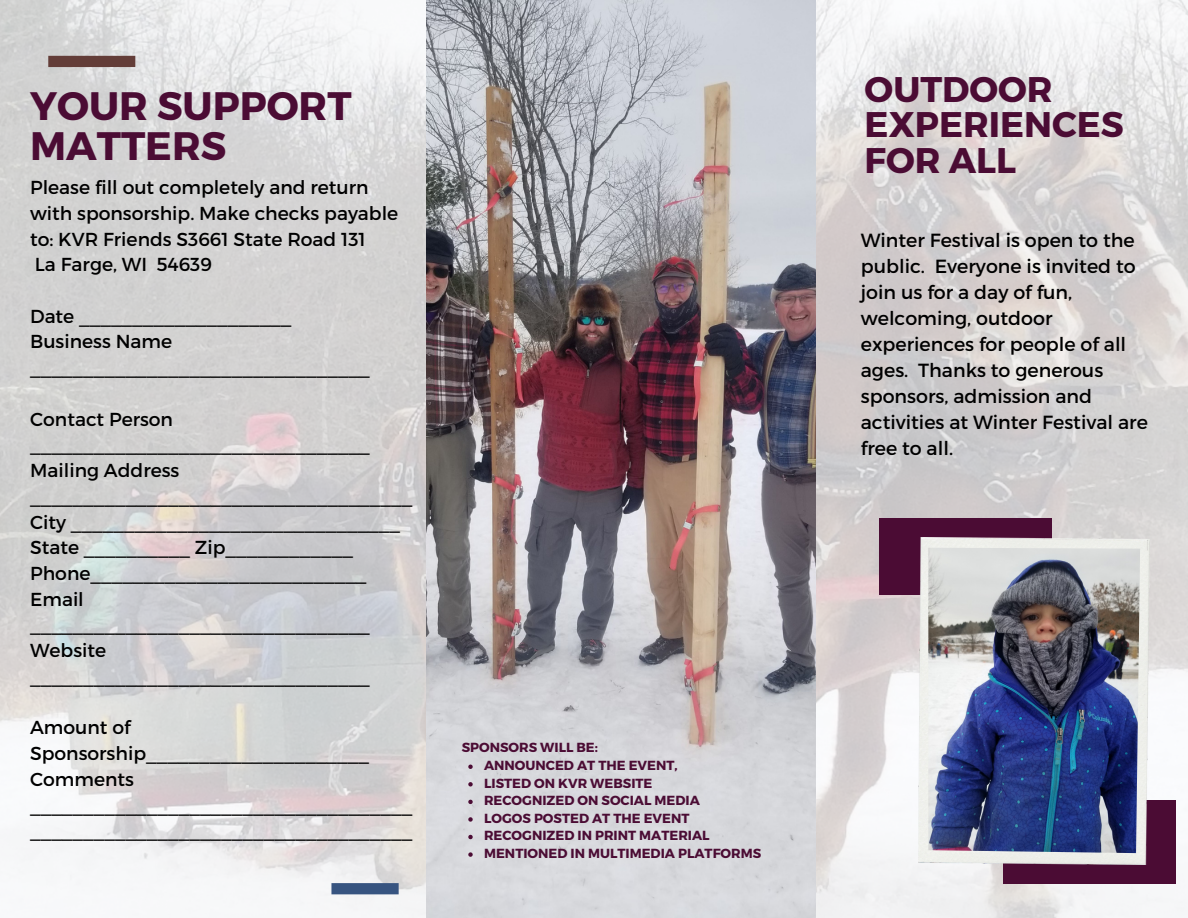
<style>
.page{position:relative;width:1188px;height:918px;background:#fff}
.page>*{position:absolute;margin:0;border:0;box-sizing:border-box;transform-origin:0 0}
.t1{font:700 39.75px/39.5px "Montserrat";color:#4b0c34}
.t2{font:700 35.7px/35.5px "Montserrat";color:#4b0c34}
.t3{font:19.05px/26px "Montserrat";color:#000}
.t4{font:18.75px/25.7px "Montserrat";color:#000}
.t5{font:700 13.2px "Montserrat";color:#4b0c34}
</style>
<div class="page">
<img style="left:0;top:0;width:1188px;height:918px">
<img style="left:427px;top:0;width:389px;height:918px">
<div style="left:879px;top:519px;width:173px;height:76px;background:#4b0c34"></div>
<div style="left:1003px;top:800px;width:173px;height:83px;background:#4b0c34"></div>
<img style="left:918px;top:538px;width:231px;height:326px">
<img style="left:928px;top:548px;width:212px;height:305px">
<div style="left:48px;top:56px;width:87px;height:11px;background:#633d38"></div>
<div style="left:331px;top:883px;width:68px;height:11px;background:#375480"></div>
<svg style="left:468px;top:765px;width:5px;height:4px"></svg>
<svg style="left:468px;top:782px;width:5px;height:5px"></svg>
<svg style="left:468px;top:800px;width:5px;height:4px"></svg>
<svg style="left:468px;top:817px;width:5px;height:5px"></svg>
<svg style="left:468px;top:835px;width:5px;height:4px"></svg>
<svg style="left:468px;top:852px;width:5px;height:5px"></svg>
<p class="t1" style="left:30px;top:84px;width:323px">YOUR SUPPORT<br>MATTERS</p>
<p class="t4" style="left:30px;top:174px;width:370px">Please fill out completely and return with sponsorship. Make checks payable to: KVR Friends S3661 State Road 131</p>
<p class="t4" style="left:35px;top:251px;width:178px">La Farge, WI 54639</p>
<p class="t4" style="left:30px;top:302px;width:263px">Date ____________________</p>
<p class="t4" style="left:30px;top:328px;width:341px">Business Name ________________________________</p>
<p class="t4" style="left:30px;top:405px;width:341px">Contact Person ________________________________</p>
<p class="t4" style="left:30px;top:457px;width:384px">Mailing Address ____________________________________</p>
<p class="t4" style="left:30px;top:508px;width:372px">City _______________________________<br>State __________ Zip____________</p>
<p class="t4" style="left:30px;top:560px;width:341px">Phone__________________________<br>Email ________________________________</p>
<p class="t4" style="left:30px;top:637px;width:341px">Website ________________________________</p>
<p class="t4" style="left:30px;top:714px;width:340px">Amount of<br>Sponsorship_____________________</p>
<p class="t4" style="left:30px;top:765px;width:384px">Comments ____________________________________ ____________________________________</p>
<p class="t5" style="left:462px;top:739px;width:138px">SPONSORS WILL BE:</p>
<p class="t5" style="left:484px;top:757px;width:195px">ANNOUNCED AT THE EVENT,</p>
<p class="t5" style="left:484px;top:774px;width:170px">LISTED ON KVR WEBSITE</p>
<p class="t5" style="left:484px;top:792px;width:217px">RECOGNIZED ON SOCIAL MEDIA</p>
<p class="t5" style="left:484px;top:809px;width:207px">LOGOS POSTED AT THE EVENT</p>
<p class="t5" style="left:484px;top:827px;width:227px">RECOGNIZED IN PRINT MATERIAL</p>
<p class="t5" style="left:484px;top:845px;width:279px">MENTIONED IN MULTIMEDIA PLATFORMS</p>
<p class="t2" style="left:865px;top:69px;width:261px">OUTDOOR<br>EXPERIENCES<br>FOR ALL</p>
<p class="t3" style="left:861px;top:226px;width:289px">Winter Festival is open to the public. Everyone is invited to join us for a day of fun, welcoming, outdoor experiences for people of all ages. Thanks to generous sponsors, admission and activities at Winter Festival are free to all.</p>
</div>
